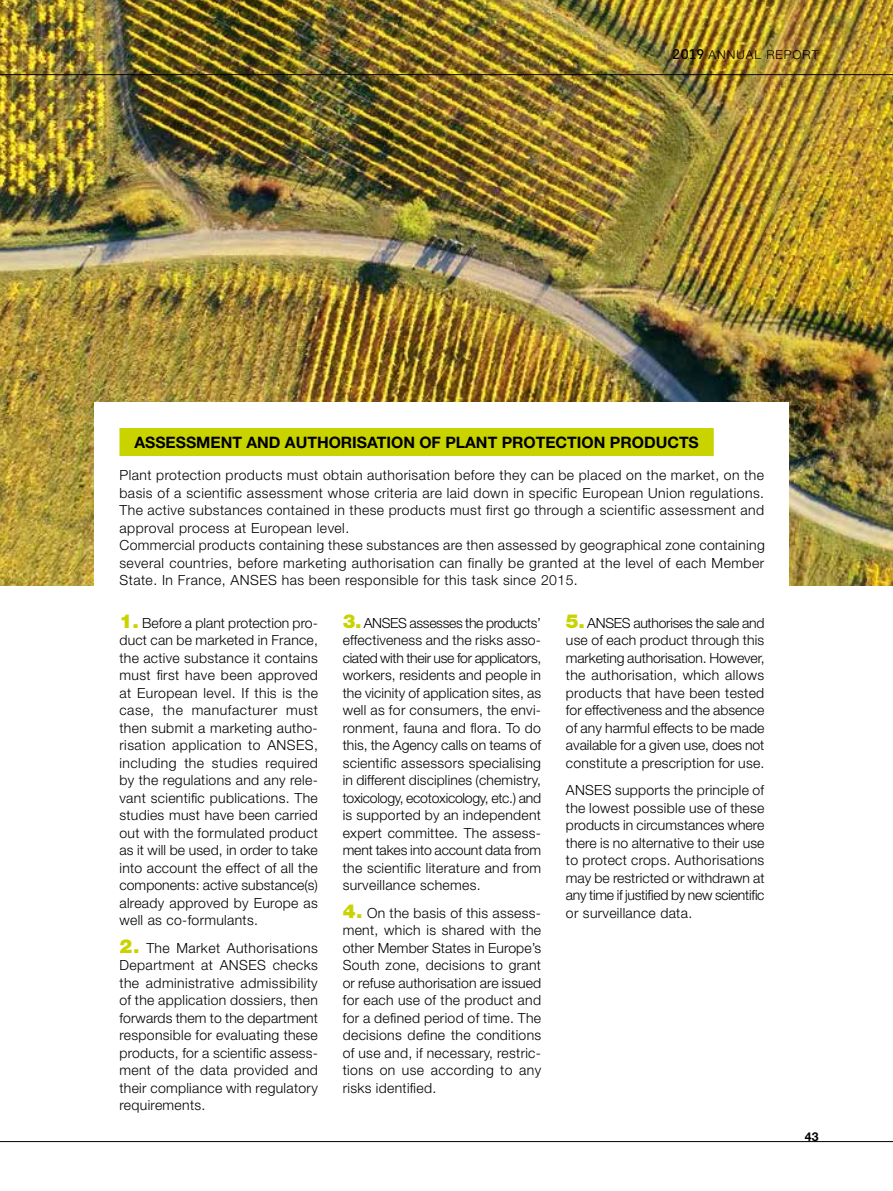
<style>
.page{position:relative;width:893px;height:1191px;background:#fff}
.page>*{position:absolute;margin:0;border:0;box-sizing:border-box;transform-origin:0 0}
.t1{font:700 15.75px "Helvetica Neue LT Std";color:#000}
.t2{font:300 14px/17.5px "Helvetica Neue LT Std";letter-spacing:.03em;color:#000;text-align:justify}
.t3{font:300 12.25px "Helvetica Neue LT Std";letter-spacing:.08em;color:#000}
.t4{font:700 12.25px "Helvetica Neue LT Std";color:#000}
.s1{font-family:"Archia";font-weight:500;font-size:14px}
.s2{font-weight:900;font-size:19.25px;color:#c8d300}
</style>
<div class="page">
<img style="left:1px;top:0;width:892px;height:585px">
<div style="left:95px;top:402px;width:694px;height:734px;background:#fff"></div>
<div style="left:119px;top:428px;width:595px;height:28px;background:#c8d300"></div>
<hr style="left:0;top:1141px;width:893px;height:1px;background:#000">
<hr style="left:0;top:74px;width:893px;height:1px;background:#000">
<p class="t3" style="left:672px;top:47px;width:148px"><span class="s1">2019</span> ANNUAL REPORT</p>
<p class="t1" style="left:134px;top:432px;width:566px">ASSESSMENT AND AUTHORISATION OF PLANT PROTECTION PRODUCTS</p>
<p class="t2" style="left:119px;top:466px;width:647px;text-align:left">Plant protection products must obtain authorisation before they can be placed on the market, on the basis of a scientific assessment whose criteria are laid down in specific European Union regulations.<br>The active substances contained in these products must first go through a scientific assessment and approval process at European level.<br>Commercial products containing these substances are then assessed by geographical zone containing several countries, before marketing authorisation can finally be granted at the level of each Member State. In France, ANSES has been responsible for this task since 2015.</p>
<p class="t2" style="left:119px;top:613px;width:200px"><span class="s2">1.</span> Before a plant protection pro&shy;duct can be marketed in France, the active substance it contains must first have been approved at European level. If this is the case, the manufacturer must then submit a marketing autho&shy;risation application to ANSES, including the studies required by the regulations and any rele&shy;vant scientific publications. The studies must have been carried out with the formulated product as it will be used, in order to take into account the effect of all the components: active substance(s) already approved by Europe as well as co-formulants.</p>
<p class="t2" style="left:119px;top:938px;width:200px"><span class="s2">2.</span> The Market Authorisations Department at ANSES checks the administrative admissibility of the application dossiers, then forwards them to the department responsible for evaluating these products, for a scientific assess&shy;ment of the data provided and their compliance with regulatory requirements.</p>
<p class="t2" style="left:343px;top:613px;width:200px"><span class="s2">3.</span> ANSES assesses the products’ effectiveness and the risks asso&shy;ciated with their use for applicators, workers, residents and people in the vicinity of application sites, as well as for consumers, the envi&shy;ronment, fauna and flora. To do this, the Agency calls on teams of scientific assessors specialising in different disciplines (chemistry, toxicology, ecotoxicology, etc.) and is supported by an independent expert committee. The assess&shy;ment takes into account data from the scientific literature and from surveillance schemes.</p>
<p class="t2" style="left:343px;top:903px;width:200px"><span class="s2">4.</span> On the basis of this assess&shy;ment, which is shared with the other Member States in Europe’s South zone, decisions to grant or refuse authorisation are issued for each use of the product and for a defined period of time. The decisions define the conditions of use and, if necessary, restric&shy;tions on use according to any risks identified.</p>
<p class="t2" style="left:566px;top:613px;width:200px"><span class="s2">5.</span> ANSES authorises the sale and use of each product through this marketing authorisation. However, the authorisation, which allows products that have been tested for effectiveness and the absence of any harmful effects to be made available for a given use, does not constitute a prescription for use.</p>
<p class="t2" style="left:566px;top:781px;width:200px">ANSES supports the principle of the lowest possible use of these products in circumstances where there is no alternative to their use to protect crops. Authorisations may be restricted or withdrawn at any time if justified by new scientific or surveillance data.</p>
<p class="t4" style="left:805px;top:1129px;width:15px">43</p>
</div>
